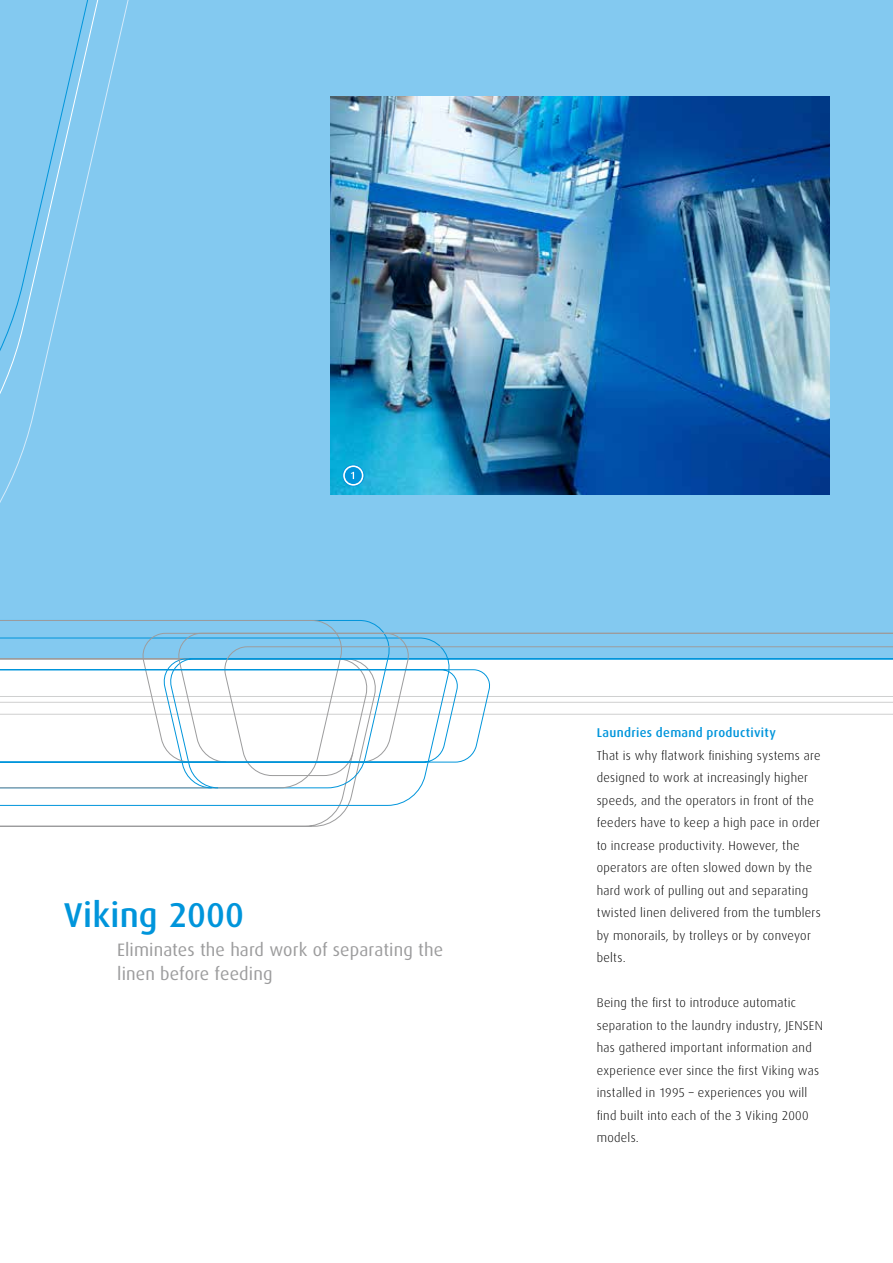
<style>
.page{position:relative;width:893px;height:1263px;background:#fff}
.page>*{position:absolute;margin:0;border:0;box-sizing:border-box;transform-origin:0 0}
.t1{font:500 34.5px "Dax";letter-spacing:.005em;color:#0095db}
.t2{font:18px/24px "Dax";letter-spacing:.005em;color:#9c9c9d}
.t3{font:300 12.75px/22.5px "Dax";letter-spacing:.02em;color:#000}
.t4{font:500 12.75px "Dax";letter-spacing:.025em;color:#0095db}
</style>
<div class="page">
<div style="left:0;top:0;width:893px;height:633px;background:#83c9f0"></div>
<svg style="left:0;top:806px;width:348px;height:21px"></svg>
<svg style="left:0;top:620px;width:344px;height:17px;background:#84c4e9"></svg>
<svg style="left:0;top:637px;width:426px;height:169px"></svg>
<svg style="left:141px;top:633px;width:752px;height:143px"></svg>
<svg style="left:0;top:669px;width:491px;height:93px"></svg>
<img style="left:330px;top:97px;width:499px;height:397px">
<svg style="left:343px;top:465px;width:21px;height:21px"></svg>
<div style="left:342px;top:465px;width:22px;height:21px;border:1px solid #0095db;border-radius:50%"></div>
<div style="left:345px;top:467px;width:17px;height:17px;background:#0095db;border-radius:50%"></div>
<svg style="left:351px;top:472px;width:3px;height:7px"></svg>
<h1 class="t1" style="left:64px;top:895px;width:182px">Viking 2000</h1>
<h2 class="t2" style="left:117px;top:938px;width:328px">Eliminates the hard work of separating the linen before feeding</h2>
<p class="t4" style="left:597px;top:726px;width:181px">Laundries demand productivity</p>
<p class="t3" style="left:597px;top:744px;width:225px">That is why flatwork finishing systems are designed to work at increasingly higher speeds, and the operators in front of the feeders have to keep a high pace in order to increase productivity. However, the operators are often slowed down by the hard work of pulling out and separating twisted linen delivered from the tumblers by monorails, by trolleys or by conveyor belts.</p>
<p class="t3" style="left:597px;top:992px;width:228px">Being the first to introduce automatic separation to the laundry industry, JENSEN has gathered important information and experience ever since the first Viking was installed in 1995 – experiences you will find built into each of the 3 Viking 2000 models.</p>
</div>
